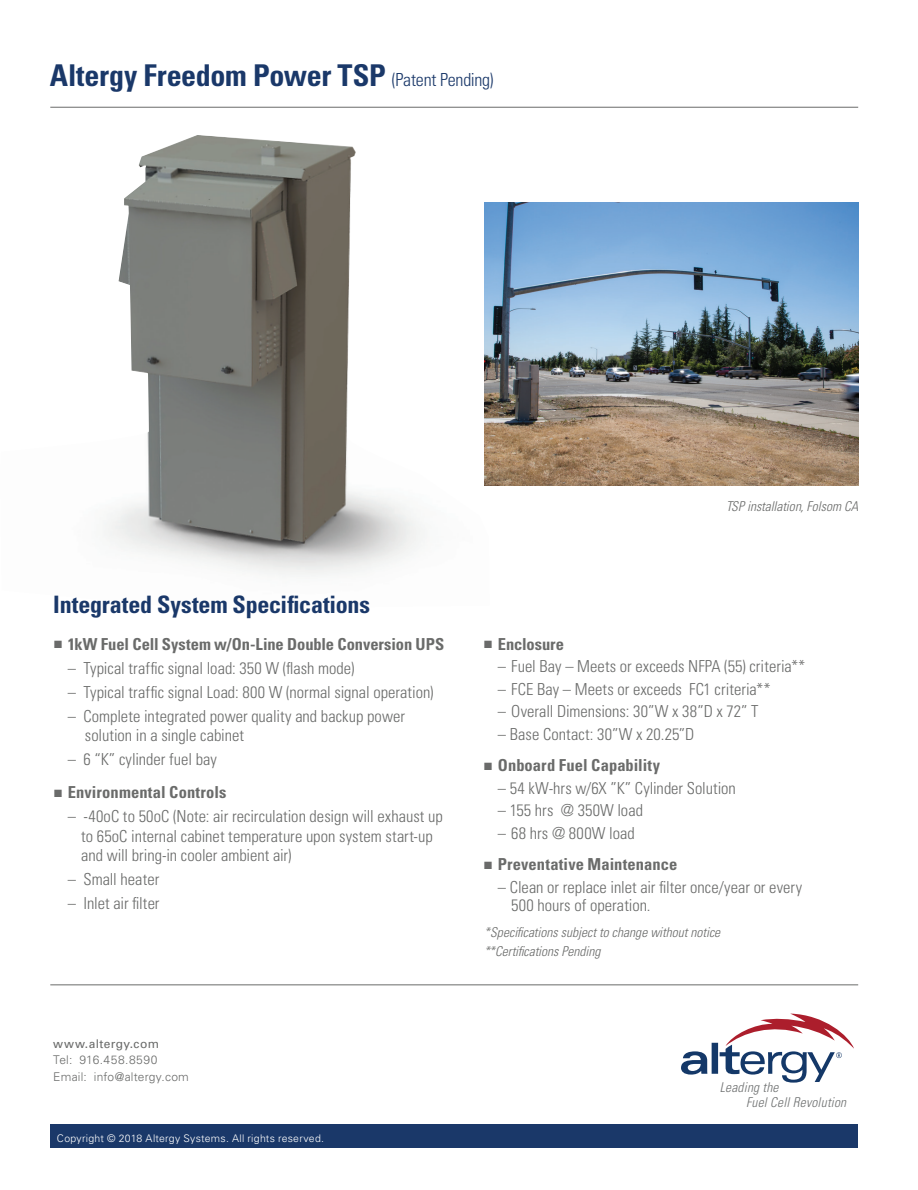
<style>
.page{position:relative;width:918px;height:1190px;background:#fff}
.page>*{position:absolute;margin:0;border:0;box-sizing:border-box;transform-origin:0 0}
.t1{font:700 condensed 30px "Univers";letter-spacing:-.01em;color:#1a3869}
.t2{font:700 condensed 24px "Univers";letter-spacing:-.005em;color:#1a3869}
.t3{font:300 condensed 16.5px/19.5px "Univers";color:#6a6b6a}
.t4{font:700 condensed 16.5px "Univers";letter-spacing:.005em;color:#6a6b6a}
.t5{font:italic 300 condensed 13.5px/19.5px "Univers";color:#6a6b6a}
.t6{font:italic 300 condensed 13.5px/15px "Univers";letter-spacing:.015em;color:#6f7171}
.t7{font:300 12px/16.5px "Univers";letter-spacing:.015em;color:#6a6b6a}
.t8{font:12px "Univers";letter-spacing:.03em;color:#6a6b6a}
.t9{font:300 10.5px "Univers";letter-spacing:.025em;color:#fff}
.s1{font-weight:300;font-size:18px}
</style>
<div class="page">
<img style="left:490px;top:202px;width:368px;height:283px">
<div style="left:50px;top:1124px;width:808px;height:24px;background:#1a3869"></div>
<svg style="left:681px;top:1051px;width:26px;height:23px"></svg>
<div style="left:711px;top:1042px;width:7px;height:31px;background:#143868"></div>
<svg style="left:719px;top:1013px;width:135px;height:69px"></svg>
<hr style="left:50px;top:107px;width:808px;height:1px;background:#6a6b6a">
<img style="left:104px;top:135px;width:386px;height:441px">
<hr style="left:50px;top:984px;width:808px;height:1px;background:#6a6b6a">
<h1 class="t1" style="left:50px;top:57px;width:445px">Altergy Freedom Power TSP <span class="s1">(Patent Pending)</span></h1>
<p class="t5" style="left:726px;top:496px;width:134px">TSP installation, Folsom CA</p>
<h2 class="t2" style="left:53px;top:590px;width:318px">Integrated System Specifications</h2>
<p class="t4" style="left:54px;top:633px;width:391px">■ 1kW Fuel Cell System w/On-Line Double Conversion UPS</p>
<p class="t3" style="left:68px;top:658px;width:288px">– Typical traffic signal load: 350 W (flash mode)</p>
<p class="t3" style="left:68px;top:682px;width:367px">– Typical traffic signal Load: 800 W (normal signal operation)</p>
<p class="t3" style="left:85px;top:706px;width:322px;text-indent:-17px">– Complete integrated power quality and backup power solution in a single cabinet</p>
<p class="t3" style="left:68px;top:749px;width:151px">– 6 “K” cylinder fuel bay</p>
<p class="t4" style="left:54px;top:782px;width:174px">■ Environmental Controls</p>
<p class="t3" style="left:81px;top:806px;width:363px;text-indent:-13px">– -40oC to 50oC (Note: air recirculation design will exhaust up to 65oC internal cabinet temperature upon system start-up and will bring-in cooler ambient air)</p>
<p class="t3" style="left:68px;top:869px;width:93px">– Small heater</p>
<p class="t3" style="left:68px;top:893px;width:93px">– Inlet air filter</p>
<p class="t8" style="left:53px;top:1036px;width:107px">www.altergy.com</p>
<p class="t7" style="left:53px;top:1051px;width:137px">Tel: 916.458.8590<br>Email: info@altergy.com</p>
<p class="t9" style="left:57px;top:1131px;width:269px">Copyright © 2018 Altergy Systems. All rights reserved.</p>
<p class="t4" style="left:484px;top:633px;width:81px">■ Enclosure</p>
<p class="t3" style="left:498px;top:656px;width:309px">– Fuel Bay – Meets or exceeds NFPA (55) criteria**</p>
<p class="t3" style="left:498px;top:679px;width:274px">– FCE Bay – Meets or exceeds FC1 criteria**</p>
<p class="t3" style="left:498px;top:701px;width:262px">– Overall Dimensions: 30”W x 38”D x 72” T</p>
<p class="t3" style="left:498px;top:724px;width:198px">– Base Contact: 30”W x 20.25”D</p>
<p class="t4" style="left:484px;top:755px;width:177px">■ Onboard Fuel Capability</p>
<p class="t3" style="left:498px;top:778px;width:240px">– 54 kW-hrs w/6X ”K” Cylinder Solution</p>
<p class="t3" style="left:498px;top:800px;width:147px">– 155 hrs @ 350W load</p>
<p class="t3" style="left:498px;top:823px;width:139px">– 68 hrs @ 800W load</p>
<p class="t4" style="left:484px;top:854px;width:195px">■ Preventative Maintenance</p>
<p class="t3" style="left:511px;top:877px;width:292px;line-height:18px;text-indent:-13px">– Clean or replace inlet air filter once/year or every<br>500 hours of operation.</p>
<p class="t5" style="left:484px;top:922px;width:237px">*Specifications subject to change without notice **Certifications Pending</p>
<p class="t6" style="left:746px;top:1079px;width:102px;text-indent:-26px">Leading the<br>Fuel Cell Revolution</p>
</div>
